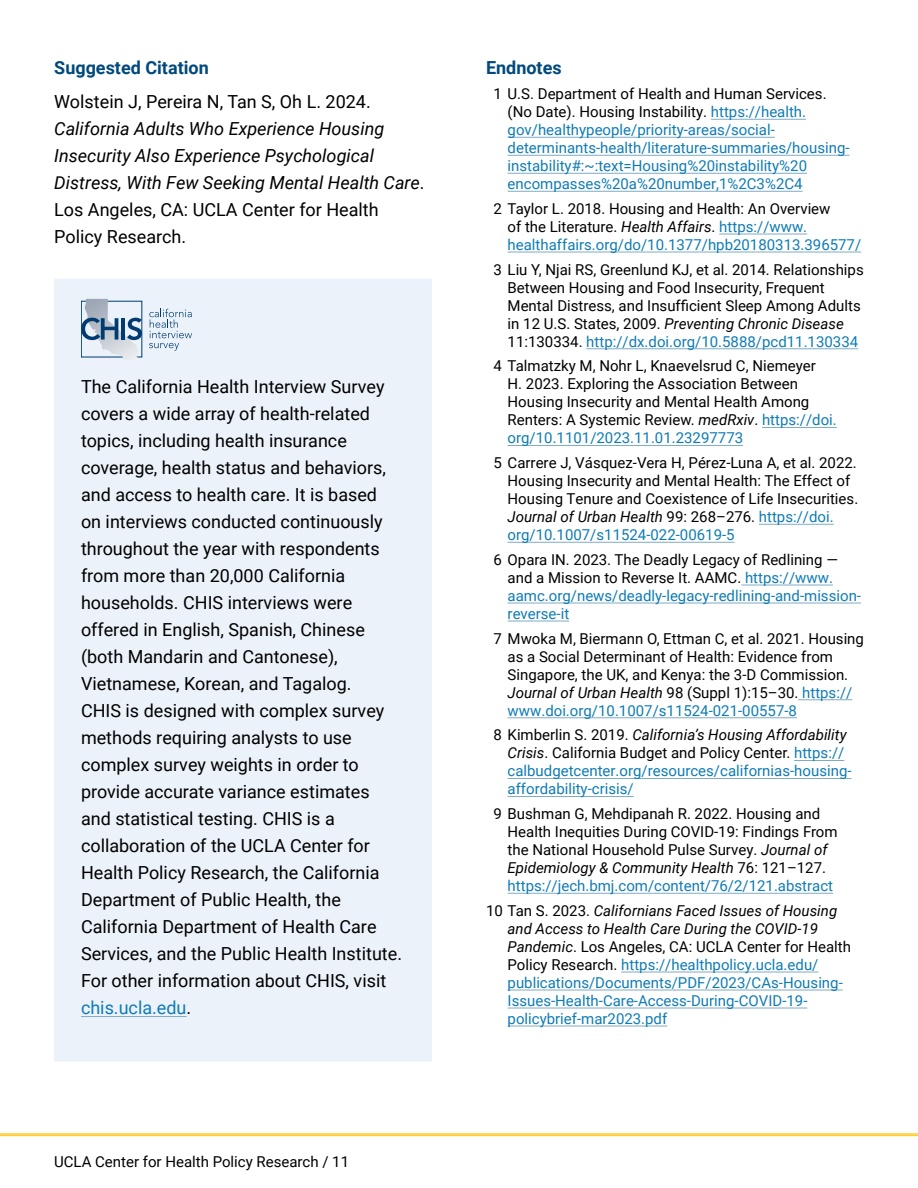
<style>
.page{position:relative;width:918px;height:1188px;background:#fff}
.page>*{position:absolute;margin:0;border:0;box-sizing:border-box;transform-origin:0 0}
.PGS_-_Body_12_18_reg{font:18px/27px "Roboto";color:#000}
.PGS_-_Body_12_18_reg-2{font:italic 18px/27px "Roboto";color:#000}
.PGS_-_Subhead_12_18_bold{font:700 18px "Roboto";color:#00497c}
.t1{font:18px "Roboto";color:#0f7bb6}
.PGS_-_Endnotes_10_12_reg{font:15px/18px "Roboto";color:#000}
.PGS_-_Endnotes_10_12_reg-2{font:15px/18px "Roboto";color:#0f7bb6}
.s1{font-style:normal}
.s2{color:#000}
.s3{color:#0f7bb6}
.s4{font-style:italic;color:#000}
.s5{font-style:italic}
</style>
<div class="page">
<hr style="left:0;top:1133px;width:918px;height:2px;background:#ffce35">
<hr style="left:0;top:1135px;width:918px;height:1px;background:#ffce35">
<div style="left:54px;top:279px;width:378px;height:783px;background:#ecf2fa"></div>
<svg style="left:149px;top:309px;width:43px;height:42px;background:#ccd9e7"></svg>
<svg style="left:81px;top:299px;width:61px;height:61px;background:#acbdcf"></svg>
<hr style="left:81px;top:1016px;width:106px;height:1px;background:#80acc4">
<hr style="left:711px;top:119px;width:95px;height:1px;background:#80acc4">
<hr style="left:508px;top:137px;width:267px;height:1px;background:#80acc4">
<hr style="left:508px;top:155px;width:342px;height:1px;background:#80acc4">
<hr style="left:508px;top:173px;width:299px;height:1px;background:#80acc4">
<hr style="left:508px;top:191px;width:295px;height:1px;background:#80acc4">
<hr style="left:719px;top:234px;width:88px;height:1px;background:#80acc4">
<hr style="left:508px;top:252px;width:353px;height:1px;background:#80acc4">
<hr style="left:586px;top:348px;width:272px;height:1px;background:#80acc4">
<hr style="left:762px;top:427px;width:75px;height:1px;background:#80acc4">
<hr style="left:508px;top:445px;width:235px;height:1px;background:#80acc4">
<hr style="left:759px;top:524px;width:75px;height:1px;background:#80acc4">
<hr style="left:508px;top:542px;width:227px;height:1px;background:#80acc4">
<hr style="left:741px;top:585px;width:92px;height:1px;background:#80acc4">
<hr style="left:508px;top:603px;width:353px;height:1px;background:#80acc4">
<hr style="left:508px;top:621px;width:61px;height:1px;background:#80acc4">
<hr style="left:798px;top:699px;width:54px;height:1px;background:#80acc4">
<hr style="left:508px;top:717px;width:289px;height:1px;background:#80acc4">
<hr style="left:794px;top:760px;width:50px;height:1px;background:#80acc4">
<hr style="left:508px;top:778px;width:344px;height:1px;background:#80acc4">
<hr style="left:508px;top:796px;width:126px;height:1px;background:#80acc4">
<hr style="left:508px;top:893px;width:325px;height:1px;background:#80acc4">
<hr style="left:621px;top:972px;width:197px;height:1px;background:#80acc4">
<hr style="left:508px;top:990px;width:335px;height:1px;background:#80acc4">
<hr style="left:508px;top:1008px;width:299px;height:1px;background:#80acc4">
<hr style="left:508px;top:1026px;width:159px;height:1px;background:#80acc4">
<p class="PGS_-_Subhead_12_18_bold" style="left:54px;top:55px;width:156px">Suggested Citation</p>
<p class="PGS_-_Body_12_18_reg-2" style="left:54px;top:87px;width:372px"><span class="s1">Wolstein J, Pereira N, Tan S, Oh L. 2024.<br></span>California Adults Who Experience Housing Insecurity Also Experience Psychological Distress, With Few Seeking Mental Health Care<span class="s1">.<br>Los Angeles, CA: UCLA Center for Health Policy Research.</span></p>
<p class="PGS_-_Body_12_18_reg" style="left:81px;top:373px;width:323px">The California Health Interview Survey covers a wide array of health-related topics, including health insurance coverage, health status and behaviors, and access to health care. It is based<br>on interviews conducted continuously throughout the year with respondents from more than 20,000 California households. CHIS interviews were offered in English, Spanish, Chinese (both Mandarin and Cantonese), Vietnamese, Korean, and Tagalog.<br>CHIS is designed with complex survey methods requiring analysts to use complex survey weights in order to provide accurate variance estimates and statistical testing. CHIS is a collaboration of the UCLA Center for Health Policy Research, the California Department of Public Health, the California Department of Health Care Services, and the Public Health Institute.<br>For other information about CHIS, visit</p>
<p class="t1" style="left:81px;top:995px;width:112px">chis.ucla.edu<span class="s2">.</span></p>
<p class="PGS_-_Endnotes_10_12_reg" style="left:54px;top:1152px;width:297px">UCLA Center for Health Policy Research / 11</p>
<p class="PGS_-_Subhead_12_18_bold" style="left:486px;top:55px;width:77px">Endnotes</p>
<p class="PGS_-_Endnotes_10_12_reg" style="left:493px;top:84px;width:335px;text-align:center">1 U.S. Department of Health and Human Services. (No Date). Housing Instability. <span class="s3">https://health.</span></p>
<p class="PGS_-_Endnotes_10_12_reg-2" style="left:508px;top:120px;width:344px">gov/healthypeople/priority-areas/social&shy;determinants-health/literature-summaries/housing&shy;instability#:~:text=Housing%20instability%20 encompasses%20a%20number,1%2C3%2C4</p>
<p class="PGS_-_Endnotes_10_12_reg-2" style="left:508px;top:199px;width:355px;text-indent:-14px"><span class="s2">2 Taylor L. 2018. Housing and Health: An Overview<br>of the Literature.</span> <span class="s4">Health Affairs</span><span class="s2">.</span> https://www. healthaffairs.org/do/10.1377/hpb20180313.396577/</p>
<p class="PGS_-_Endnotes_10_12_reg" style="left:508px;top:260px;width:358px;text-indent:-14px">3 Liu Y, Njai RS, Greenlund KJ, et al. 2014. Relationships Between Housing and Food Insecurity, Frequent Mental Distress, and Insufficient Sleep Among Adults in 12 U.S. States, 2009. <span class="s5">Preventing Chronic Disease </span>11:130334. <span class="s3">http://dx.doi.org/10.5888/pcd11.130334</span></p>
<p class="PGS_-_Endnotes_10_12_reg" style="left:508px;top:356px;width:331px;text-indent:-14px">4 Talmatzky M, Nohr L, Knaevelsrud C, Niemeyer<br>H. 2023. Exploring the Association Between Housing Insecurity and Mental Health Among Renters: A Systemic Review. <span class="s5">medRxiv</span>. <span class="s3">https://doi. org/10.1101/2023.11.01.23297773</span></p>
<p class="PGS_-_Endnotes_10_12_reg" style="left:508px;top:453px;width:352px;text-indent:-14px">5 Carrere J, Vásquez-Vera H, Pérez-Luna A, et al. 2022.<br>Housing Insecurity and Mental Health: The Effect of Housing Tenure and Coexistence of Life Insecurities.<br><span class="s5">Journal of Urban Health</span> 99: 268–276. <span class="s3">https://doi. org/10.1007/s11524-022-00619-5</span></p>
<p class="PGS_-_Endnotes_10_12_reg-2" style="left:508px;top:550px;width:355px;text-indent:-14px"><span class="s2">6 Opara IN. 2023. The Deadly Legacy of Redlining — and a Mission to Reverse It. AAMC.</span> https://www. aamc.org/news/deadly-legacy-redlining-and-mission&shy;reverse-it</p>
<p class="PGS_-_Endnotes_10_12_reg" style="left:508px;top:629px;width:358px;text-indent:-14px">7 Mwoka M, Biermann O, Ettman C, et al. 2021. Housing as a Social Determinant of Health: Evidence from Singapore, the UK, and Kenya: the 3-D Commission.<br><span class="s5">Journal of Urban Health</span> 98 (Suppl 1):15–30. <span class="s3">https:// www.doi.org/10.1007/s11524-021-00557-8</span></p>
<p class="PGS_-_Endnotes_10_12_reg-2" style="left:508px;top:725px;width:345px;text-indent:-14px"><span class="s2">8 Kimberlin S. 2019.</span> <span class="s4">California’s Housing Affordability Crisis</span><span class="s2">. California Budget and Policy Center.</span> https:// calbudgetcenter.org/resources/californias-housing&shy;affordability-crisis/</p>
<p class="PGS_-_Endnotes_10_12_reg" style="left:508px;top:804px;width:332px;text-indent:-14px">9 Bushman G, Mehdipanah R. 2022. Housing and Health Inequities During COVID-19: Findings From the National Household Pulse Survey. <span class="s5">Journal of Epidemiology &amp; Community Health</span> 76: 121–127. <span class="s3">https://jech.bmj.com/content/76/2/121.abstract</span></p>
<p class="PGS_-_Endnotes_10_12_reg-2" style="left:508px;top:901px;width:345px;text-indent:-22px"><span class="s2">10 Tan S. 2023.</span> <span class="s4">Californians Faced Issues of Housing and Access to Health Care During the COVID-19<br>Pandemic</span><span class="s2">. Los Angeles, CA: UCLA Center for Health Policy Research.</span> https://healthpolicy.ucla.edu/ publications/Documents/PDF/2023/CAs-Housing-Issues-Health-Care-Access-During-COVID-19- policybrief-mar2023.pdf</p>
</div>
